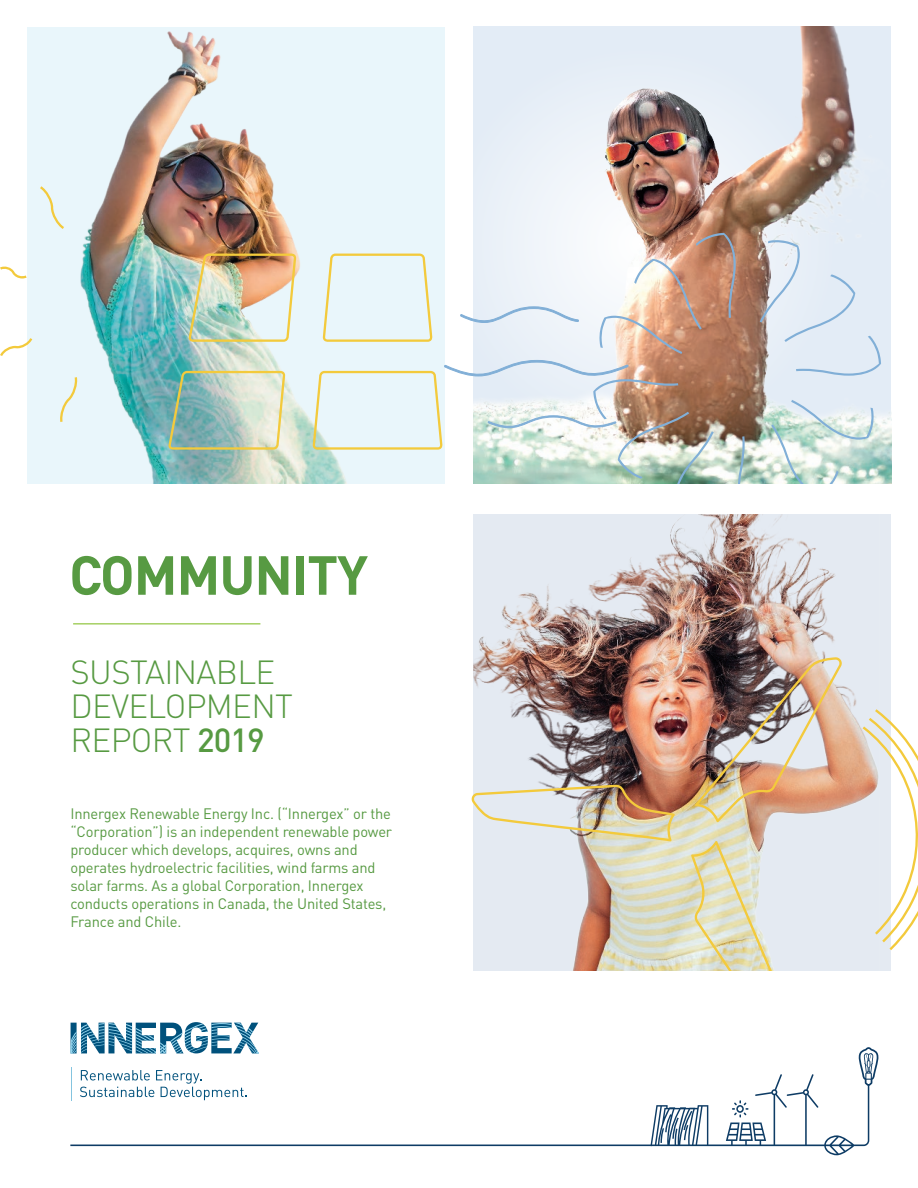
<style>
.page{position:relative;width:918px;height:1188px;background:#fff}
.page>*{position:absolute;margin:0;border:0;box-sizing:border-box;transform-origin:0 0}
.Titre{font:700 54.15px "DINOT";letter-spacing:-.02em;color:#579a42}
.Titre-2{font:300 33px/34.3px "DINOT";letter-spacing:-.02em;color:#579a42}
.intro{font:15px/18px "DINOT";letter-spacing:-.01em;color:#579a42}
.s1{font-weight:500}
</style>
<div class="page">
<div style="left:27px;top:27px;width:418px;height:456px;background:#e9f6fb"></div>
<div style="left:440px;top:44px;width:398px;height:398px;background:#fff;border-radius:50%"></div>
<img style="left:473px;top:27px;width:418px;height:456px">
<img style="left:473px;top:515px;width:406px;height:456px">
<img style="left:80px;top:31px;width:272px;height:452px">
<img style="left:471px;top:785px;width:204px;height:56px">
<svg style="left:691px;top:841px;width:100px;height:130px;background:#e1e1cb"></svg>
<svg style="left:863px;top:709px;width:55px;height:241px"></svg>
<img style="left:695px;top:657px;width:147px;height:165px">
<img style="left:188px;top:254px;width:108px;height:88px">
<svg style="left:168px;top:371px;width:117px;height:79px;background:#b1c9b7"></svg>
<svg style="left:323px;top:254px;width:109px;height:88px"></svg>
<svg style="left:60px;top:377px;width:18px;height:45px"></svg>
<svg style="left:0;top:338px;width:32px;height:18px"></svg>
<svg style="left:40px;top:186px;width:24px;height:43px"></svg>
<svg style="left:0;top:266px;width:27px;height:13px"></svg>
<svg style="left:460px;top:306px;width:119px;height:20px"></svg>
<svg style="left:599px;top:233px;width:137px;height:121px"></svg>
<svg style="left:760px;top:240px;width:121px;height:136px;background:#dbe2ec"></svg>
<svg style="left:738px;top:400px;width:136px;height:83px"></svg>
<svg style="left:313px;top:360px;width:401px;height:123px"></svg>
<hr style="left:70px;top:1145px;width:582px;height:1px;background:#0e3c65">
<svg style="left:651px;top:1047px;width:227px;height:108px"></svg>
<hr style="left:73px;top:623px;width:187px;height:2px;background:#a3cf5e">
<svg style="left:71px;top:1022px;width:188px;height:31px"></svg>
<svg style="left:80px;top:1070px;width:167px;height:30px"></svg>
<hr style="left:71px;top:1067px;width:1px;height:33px;background:#00517c">
<p class="Titre" style="left:69px;top:538px;width:300px">COMMUNITY</p>
<p class="Titre-2" style="left:71px;top:653px;width:224px">SUSTAINABLE<br>DEVELOPMENT<br>REPORT <span class="s1">2019</span></p>
<p class="intro" style="left:70px;top:804px;width:323px">Innergex Renewable Energy Inc. (“Innergex” or the “Corporation”) is an independent renewable power producer which develops, acquires, owns and operates hydroelectric facilities, wind farms and solar farms. As a global Corporation, Innergex conducts operations in Canada, the United States, France and Chile.</p>
</div>
